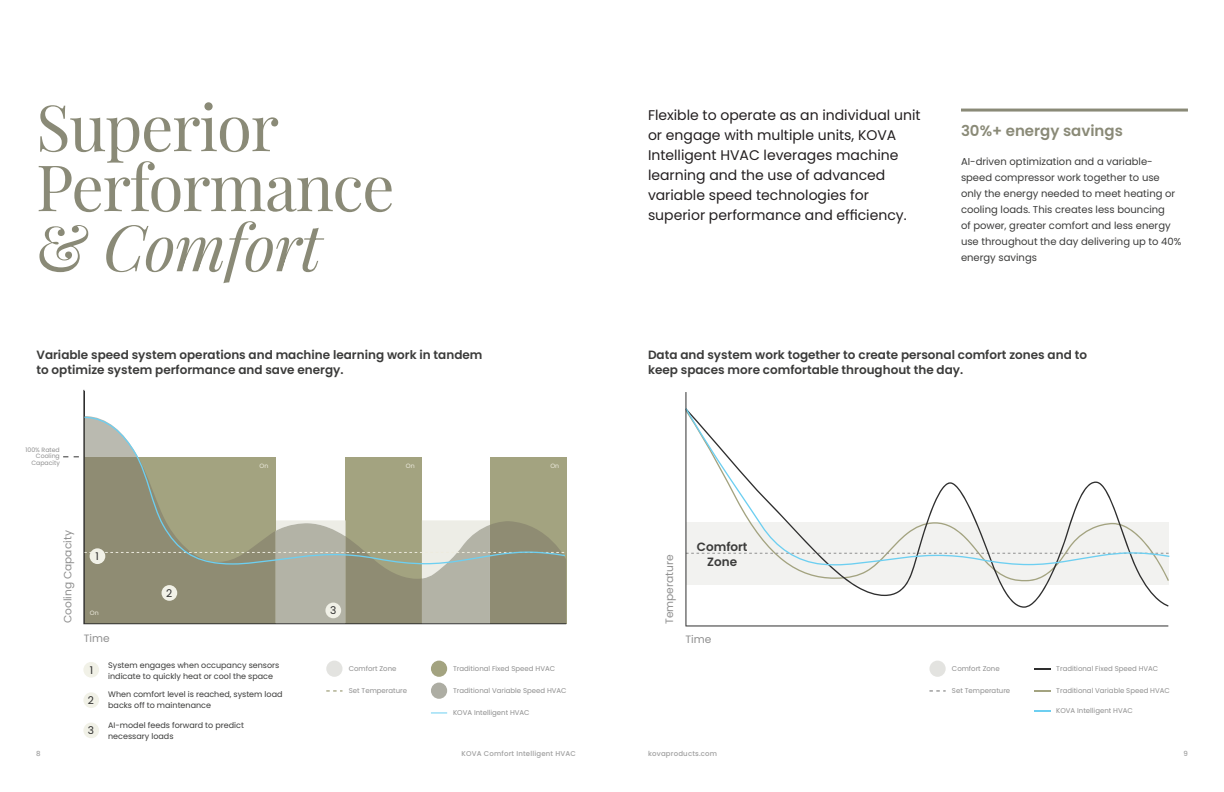
<style>
.page{position:relative;width:1224px;height:792px;background:#fff}
.page>*{position:absolute;margin:0;border:0;box-sizing:border-box;transform-origin:0 0}
.t1{font:64px/60px "Playfair Display";letter-spacing:-.02em;color:#8a8a77}
.t2{font:600 15px "Poppins";color:#8a8a77}
.t3{font:14px/20px "Poppins";color:#231f20}
.t4{font:600 12px/15px "Poppins";color:#3b3b3a}
.t5{font:10.7px "Poppins";color:#8f8f8f}
.t6{font:10.6px "Poppins";color:#8f8f8f}
.t7{font:10.6px "Poppins";color:#2e2e2e}
.t8{font:10px/16px "Poppins";color:#3b3b3a}
.t9{font:8px/11px "Poppins";color:#3b3b3a}
.t10{font:7px "Poppins";color:#8f8f8f}
.t11{font:500 7px "Poppins";letter-spacing:.025em;color:#a0a0a0}
.t12{font:6.2px/6.6px "Poppins";color:#8f8f8f;text-align:right}
.t13{font:6.2px "Poppins";color:#edebde}
.s1{font-style:italic}
</style>
<div class="page">
<hr style="left:961px;top:109px;width:227px;height:3px;background:#8a8a77">
<svg style="left:1034px;top:710px;width:16px;height:2px"></svg>
<svg style="left:1034px;top:690px;width:16px;height:2px"></svg>
<svg style="left:1034px;top:668px;width:16px;height:2px"></svg>
<svg style="left:929px;top:690px;width:17px;height:2px"></svg>
<div style="left:929px;top:661px;width:17px;height:16px;background:#e3e3e0;border-radius:50%"></div>
<svg style="left:685px;top:392px;width:483px;height:234px"></svg>
<div style="left:431px;top:661px;width:16px;height:16px;background:#a3a380;border-radius:50%"></div>
<div style="left:431px;top:683px;width:16px;height:16px;background:#adada3;border-radius:50%"></div>
<svg style="left:326px;top:690px;width:17px;height:2px"></svg>
<div style="left:326px;top:661px;width:17px;height:16px;background:#e3e3e0;border-radius:50%"></div>
<svg style="left:431px;top:712px;width:16px;height:1px"></svg>
<svg style="left:83px;top:390px;width:483px;height:234px"></svg>
<div style="left:83px;top:662px;width:16px;height:16px;background:#f1f1e7;border-radius:50%"></div>
<div style="left:83px;top:692px;width:16px;height:16px;background:#f1f1e7;border-radius:50%"></div>
<div style="left:83px;top:723px;width:16px;height:15px;background:#f1f1e7;border-radius:50%"></div>
<p class="t1" style="left:36px;top:92px;width:360px">Superior<br>Performance &amp; <span class="s1">Comfort</span></p>
<p class="t4" style="left:36px;top:347px;width:448px">Variable speed system operations and machine learning work in tandem to optimize system performance and save energy.</p>
<p class="t12" style="left:25px;top:446px;width:36px">100% Rated<br>Cooling<br>Capacity</p>
<p class="t13" style="left:260px;top:463px;width:10px">On</p>
<p class="t6" style="left:62px;top:623px;width:94px;rotate:-90deg">Cooling Capacity</p>
<p class="t7" style="left:96px;top:550px;width:5px">1</p>
<p class="t13" style="left:90px;top:609px;width:10px">On</p>
<p class="t6" style="left:84px;top:632px;width:27px">Time</p>
<p class="t7" style="left:166px;top:587px;width:8px">2</p>
<p class="t7" style="left:90px;top:664px;width:5px">1</p>
<p class="t7" style="left:88px;top:694px;width:8px">2</p>
<p class="t7" style="left:88px;top:724px;width:8px">3</p>
<p class="t9" style="left:108px;top:660px;width:173px">System engages when occupancy sensors indicate to quickly heat or cool the space</p>
<p class="t9" style="left:108px;top:689px;width:176px">When comfort level is reached, system load backs off to maintenance</p>
<p class="t9" style="left:108px;top:720px;width:137px">AI-model feeds forward to predict necessary loads</p>
<p class="t13" style="left:406px;top:463px;width:10px">On</p>
<p class="t13" style="left:550px;top:463px;width:10px">On</p>
<p class="t7" style="left:330px;top:604px;width:8px">3</p>
<p class="t10" style="left:349px;top:664px;width:49px">Comfort Zone</p>
<p class="t10" style="left:349px;top:686px;width:60px">Set Temperature</p>
<p class="t10" style="left:453px;top:664px;width:103px">Traditional Fixed Speed HVAC</p>
<p class="t10" style="left:453px;top:686px;width:115px">Traditional Variable Speed HVAC</p>
<p class="t10" style="left:453px;top:709px;width:78px">KOVA Intelligent HVAC</p>
<p class="t3" style="left:648px;top:105px;width:274px">Flexible to operate as an individual unit or engage with multiple units, KOVA Intelligent HVAC leverages machine learning and the use of advanced variable speed technologies for superior performance and efficiency.</p>
<p class="t2" style="left:961px;top:122px;width:163px">30%+ energy savings</p>
<p class="t8" style="left:961px;top:154px;width:222px">AI-driven optimization and a variable&shy;speed compressor work together to use only the energy needed to meet heating or cooling loads. This creates less bouncing<br>of power, greater comfort and less energy use throughout the day delivering up to 40% energy savings</p>
<p class="t4" style="left:648px;top:347px;width:441px">Data and system work together to create personal comfort zones and to keep spaces more comfortable throughout the day.</p>
<p class="t5" style="left:663px;top:624px;width:71px;rotate:-90deg">Temperature</p>
<p class="t4" style="left:697px;top:539px;width:52px">Comfort</p>
<p class="t4" style="left:707px;top:554px;width:31px">Zone</p>
<p class="t5" style="left:686px;top:633px;width:28px">Time</p>
<p class="t10" style="left:952px;top:664px;width:49px">Comfort Zone</p>
<p class="t10" style="left:952px;top:686px;width:60px">Set Temperature</p>
<p class="t10" style="left:1056px;top:664px;width:103px">Traditional Fixed Speed HVAC</p>
<p class="t10" style="left:1056px;top:686px;width:115px">Traditional Variable Speed HVAC</p>
<p class="t10" style="left:1056px;top:706px;width:78px">KOVA Intelligent HVAC</p>
<p class="t11" style="left:36px;top:749px;width:6px">8</p>
<p class="t11" style="left:462px;top:749px;width:116px">KOVA Comfort Intelligent HVAC</p>
<p class="t11" style="left:648px;top:749px;width:71px">kovaproducts.com</p>
<p class="t11" style="left:1183px;top:749px;width:6px">9</p>
</div>
